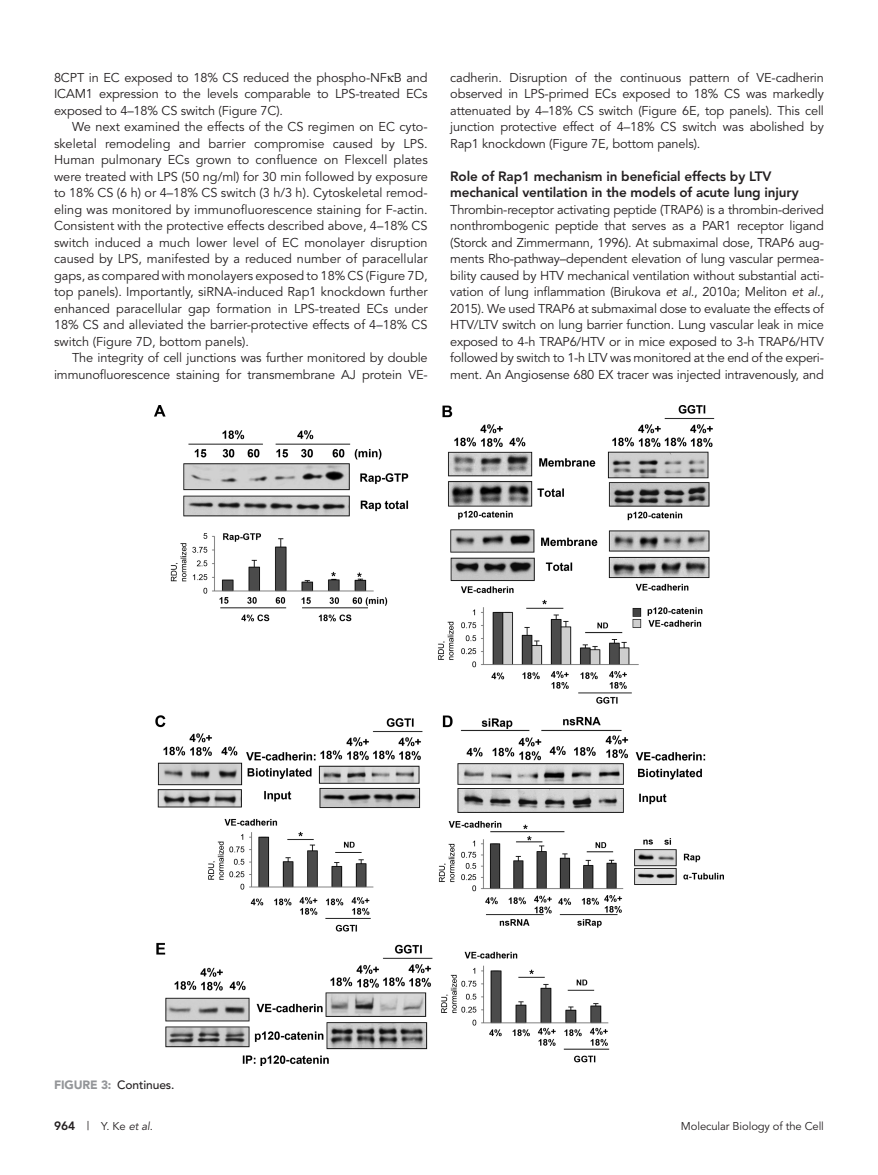
<style>
.page{position:relative;width:878px;height:1175px;background:#fff}
.page>*{position:absolute;margin:0;border:0;box-sizing:border-box;transform-origin:0 0}
.t1{font:800 13.5px/16.5px "Avenir";letter-spacing:-.01em;color:#231f20}
.Para{font:12.75px/16.5px "Avenir";letter-spacing:-.01em;color:#231f20;text-align:justify}
.ParaFL{font:12.75px/16.5px "Avenir";letter-spacing:-.015em;color:#231f20;text-align:justify}
.FigCaption_35_5p{font:500 12px "Avenir";letter-spacing:-.01em;color:#231f20}
.t2{font:11.25px "Avenir";letter-spacing:-.01em;color:#231f20}
.s1{font-style:italic}
.s2{font-weight:900;color:#939598}
.s3{font-weight:800;font-size:12px}
.s4{font-size:12px}
</style>
<div class="page">
<img style="left:155px;top:406px;width:568px;height:659px">
<p class="ParaFL" style="left:54px;top:69px;width:375px">8CPT in EC exposed to 18% CS reduced the phospho-NF B and ICAM1 expression to the levels comparable to LPS-treated ECs exposed to 4–18% CS switch (Figure 7C).</p>
<p class="Para" style="left:54px;top:119px;width:375px;text-indent:18px">We next examined the effects of the CS regimen on EC cyto&shy;skeletal remodeling and barrier compromise caused by LPS.<br>Human pulmonary ECs grown to confluence on Flexcell plates were treated with LPS (50 ng/ml) for 30 min followed by exposure to 18% CS (6 h) or 4–18% CS switch (3 h/3 h). Cytoskeletal remod&shy;eling was monitored by immunofluorescence staining for F-actin.<br>Consistent with the protective effects described above, 4–18% CS switch induced a much lower level of EC monolayer disruption caused by LPS, manifested by a reduced number of paracellular gaps, as compared with monolayers exposed to 18% CS (Figure 7D, top panels). Importantly, siRNA-induced Rap1 knockdown further enhanced paracellular gap formation in LPS-treated ECs under 18% CS and alleviated the barrier-protective effects of 4–18% CS switch (Figure 7D, bottom panels).</p>
<p class="Para" style="left:54px;top:350px;width:375px;text-align:right">The integrity of cell junctions was further monitored by double immunofluorescence staining for transmembrane AJ protein VE-</p>
<p class="Para" style="left:450px;top:69px;width:375px">cadherin. Disruption of the continuous pattern of VE-cadherin observed in LPS-primed ECs exposed to 18% CS was markedly attenuated by 4–18% CS switch (Figure 6E, top panels). This cell junction protective effect of 4–18% CS switch was abolished by Rap1 knockdown (Figure 7E, bottom panels).</p>
<h2 class="t1" style="left:450px;top:168px;width:350px">Role of Rap1 mechanism in beneficial effects by LTV mechanical ventilation in the models of acute lung injury</h2>
<p class="ParaFL" style="left:450px;top:201px;width:375px">Thrombin-receptor activating peptide (TRAP6) is a thrombin-derived nonthrombogenic peptide that serves as a PAR1 receptor ligand (Storck and Zimmermann, 1996). At submaximal dose, TRAP6 aug&shy;ments Rho-pathway–dependent elevation of lung vascular permea&shy;bility caused by HTV mechanical ventilation without substantial acti&shy;vation of lung inflammation (Birukova <span class="s1">et al.</span>, 2010a; Meliton <span class="s1">et al.</span>, 2015). We used TRAP6 at submaximal dose to evaluate the effects of HTV/LTV switch on lung barrier function. Lung vascular leak in mice exposed to 4-h TRAP6/HTV or in mice exposed to 3-h TRAP6/HTV followed by switch to 1-h LTV was monitored at the end of the experi&shy;ment. An Angiosense 680 EX tracer was injected intravenously, and</p>
<p class="FigCaption_35_5p" style="left:54px;top:1078px;width:122px"><span class="s2">FIGURE 3:</span> Continues.</p>
<p class="t2" style="left:54px;top:1119px;width:100px"><span class="s3">964</span> <span class="s4">|</span> Y. Ke <span class="s1">et al</span>.</p>
<p class="t2" style="left:681px;top:1119px;width:144px">Molecular Biology of the Cell</p>
</div>
